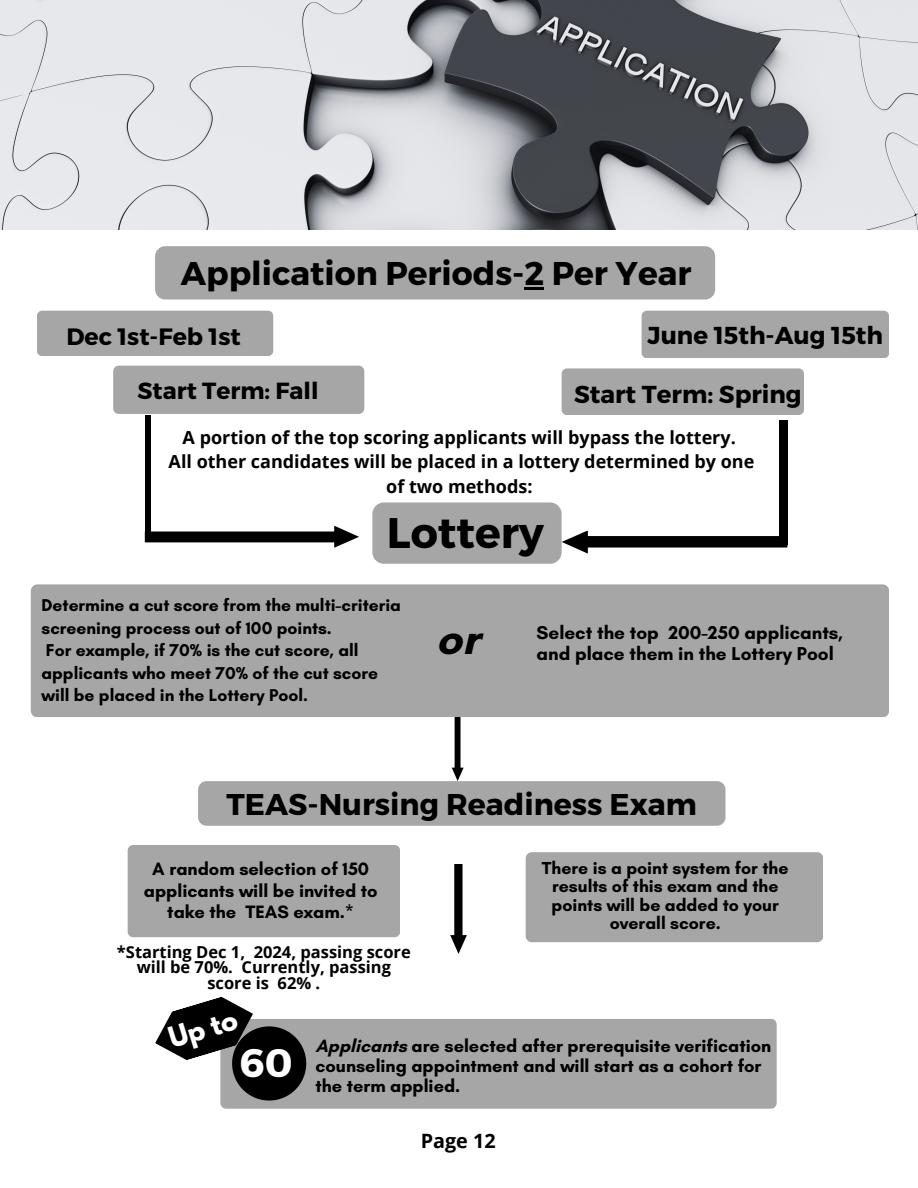
<style>
.page{position:relative;width:918px;height:1188px;background:#fff}
.page>*{position:absolute;margin:0;border:0;box-sizing:border-box;transform-origin:0 0}
.t1{font:700 45.6px "Glacial Indifference";color:#000}
.t2{font:700 42.75px "Montserrat";color:#000}
.t3{font:700 39.75px "Montserrat";color:#fff}
.t4{font:700 32.85px "Montserrat";color:#000}
.t5{font:700 30px "Montserrat";color:#000}
.t6{font:700 25.5px "League Spartan";color:#fff}
.t7{font:700 24.45px "Montserrat";color:#000}
.t8{font:700 23.7px "Montserrat";color:#000}
.t9{font:700 23.25px "Montserrat";color:#000}
.t10{font:700 19.8px "Open Sans";color:#000}
.t11{font:700 18.9px "Glacial Indifference";color:#000}
.t12{font:700 18.3px/21.3px "Glacial Indifference";color:#000;text-align:center}
.t13{font:700 18.15px/20.2px "Glacial Indifference";color:#000}
.t14{font:700 18px/24.8px "Open Sans";color:#000;text-align:center}
.t15{font:700 17.7px/18.5px "Glacial Indifference";color:#000;text-align:center}
.t16{font:700 17.4px/22.5px "Glacial Indifference";color:#000}
.t17{font:700 16.5px/15.8px "Open Sans";color:#000;text-align:center}
</style>
<div class="page">
<div style="left:37px;top:311px;width:236px;height:45px;background:#a6a6a6;border-radius:5px"></div>
<img style="left:0;top:0;width:918px;height:230px">
<div style="left:113px;top:366px;width:251px;height:48px;background:#a6a6a6;border-radius:6px"></div>
<div style="left:155px;top:246px;width:560px;height:53px;background:#a6a6a6;border-radius:10px"></div>
<div style="left:642px;top:311px;width:247px;height:47px;background:#a6a6a6;border-radius:5px"></div>
<div style="left:562px;top:368px;width:242px;height:47px;background:#a6a6a6;border-radius:5px"></div>
<div style="left:372px;top:502px;width:190px;height:62px;background:#a6a6a6;border-radius:12px"></div>
<div style="left:198px;top:781px;width:527px;height:45px;background:#a6a6a6;border-radius:8px"></div>
<div style="left:128px;top:845px;width:272px;height:92px;background:#a6a6a6;border-radius:5px"></div>
<div style="left:526px;top:852px;width:297px;height:90px;background:#a6a6a6;border-radius:6px"></div>
<svg style="left:145px;top:415px;width:214px;height:132px"></svg>
<svg style="left:562px;top:420px;width:225px;height:134px"></svg>
<div style="left:220px;top:1019px;width:557px;height:90px;background:#a6a6a6;border-radius:6px"></div>
<div style="left:31px;top:584px;width:858px;height:133px;background:#a6a6a6;border-radius:7px"></div>
<svg style="left:452px;top:717px;width:12px;height:64px"></svg>
<svg style="left:450px;top:865px;width:17px;height:89px"></svg>
<svg style="left:155px;top:997px;width:151px;height:104px"></svg>
<svg style="left:525px;top:287px;width:19px;height:2px"></svg>
<h3 class="t4" style="left:181px;top:252px;width:512px">Application Periods-2 Per Year</h3>
<h3 class="t7" style="left:648px;top:319px;width:237px">June 15th-Aug 15th</h3>
<h3 class="t7" style="left:574px;top:378px;width:229px">Start Term: Spring</h3>
<h3 class="t8" style="left:66px;top:321px;width:176px">Dec 1st-Feb 1st</h3>
<h3 class="t9" style="left:138px;top:376px;width:182px">Start Term: Fall</h3>
<p class="t14" style="left:169px;top:424px;width:587px">A portion of the top scoring applicants will bypass the lottery.<br>All other candidates will be placed in a lottery determined by one of two methods:</p>
<h2 class="t2" style="left:387px;top:505px;width:159px">Lottery</h2>
<p class="t16" style="left:42px;top:594px;width:361px">Determine a cut score from the multi-criteria screening process out of 100 points.<br>For example, if 70% is the cut score, all applicants who meet 70% of the cut score will be placed in the Lottery Pool.</p>
<h1 class="t1" style="left:436px;top:611px;width:45px">or</h1>
<p class="t11" style="left:537px;top:621px;width:308px">Select the top 200-250 applicants,</p>
<p class="t11" style="left:537px;top:642px;width:299px">and place them in the Lottery Pool</p>
<h3 class="t5" style="left:227px;top:785px;width:472px">TEAS-Nursing Readiness Exam</h3>
<p class="t12" style="left:144px;top:858px;width:235px">A random selection of 150 applicants will be invited to take the TEAS exam.*</p>
<p class="t15" style="left:542px;top:858px;width:248px">There is a point system for the results of this exam and the points will be added to your overall score.</p>
<p class="t17" style="left:117px;top:943px;width:295px">*Starting Dec 1, 2024, passing score will be 70%. Currently, passing score is 62% .</p>
<h3 class="t6" style="left:166px;top:1026px;width:72px;rotate:-17deg">Up to</h3>
<p class="t13" style="left:315px;top:1035px;width:457px">Applicants are selected after prerequisite verification counseling appointment and will start as a cohort for the term applied.</p>
<h3 class="t3" style="left:240px;top:1037px;width:54px">60</h3>
<p class="t10" style="left:421px;top:1127px;width:76px">Page 12</p>
</div>
